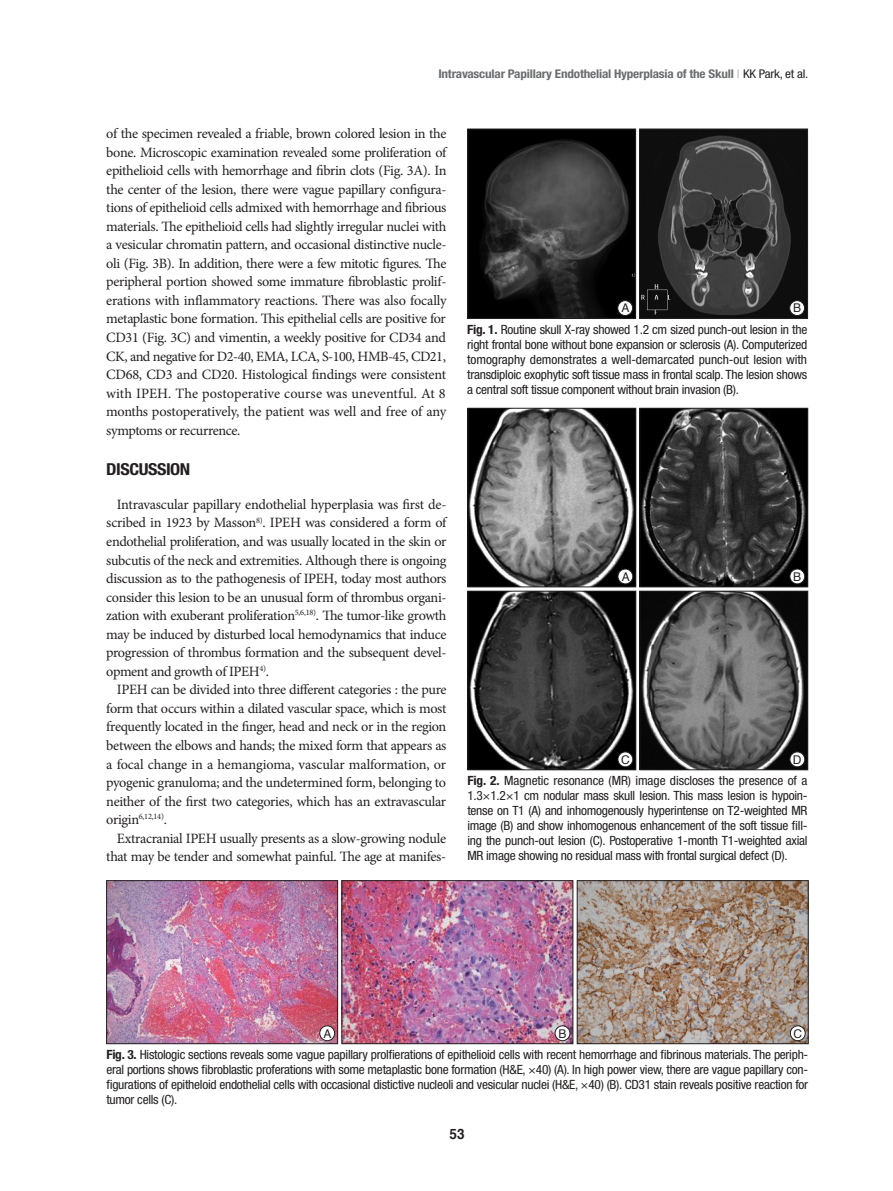
<style>
.page{position:relative;width:893px;height:1191px;background:#fff}
.page>*{position:absolute;margin:0;border:0;box-sizing:border-box;transform-origin:0 0}
.중제_JKNS{font:700 condensed 16.5px "Helvetica Neue LT Std";letter-spacing:-.025em;color:#231f20;scale:1.1 1}
.본문_JKNS{font:14.25px/18.6px "Minion Pro";letter-spacing:-.025em;color:#231f20;text-align:justify}
.t1{font:700 14.25px "Helvetica";color:#231f20;scale:.95 1}
.사진설명_JKNS{font:condensed 12.75px/15px "Helvetica Neue LT Std";letter-spacing:-.02em;color:#231f20;text-align:justify;scale:1.05 1}
.런닝_JKNS{font:700 condensed 12px "Helvetica Neue LT Std";letter-spacing:-.015em;color:#6c6d70;scale:1.1 1}
.t2{font:12px "Helvetica";color:#231f20}
.본문_JKNS-2{font:8.25px "Minion Pro";color:#231f20}
.s1{font-weight:500;color:#bcbdc0}
.s2{font-weight:400;color:#231f20}
.s3{font-size:14.25px}
.s4{font-weight:700}
</style>
<div class="page">
<img style="left:470px;top:593px;width:164px;height:175px">
<div style="left:468px;top:591px;width:168px;height:179px;border:1px solid #231f20"></div>
<img style="left:469px;top:131px;width:165px;height:186px">
<div style="left:467px;top:129px;width:169px;height:190px;border:1px solid #231f20"></div>
<img style="left:470px;top:410px;width:164px;height:175px">
<div style="left:468px;top:408px;width:168px;height:179px;border:1px solid #231f20"></div>
<img style="left:642px;top:593px;width:164px;height:175px">
<div style="left:640px;top:591px;width:168px;height:179px;border:1px solid #231f20"></div>
<img style="left:641px;top:131px;width:165px;height:186px">
<div style="left:639px;top:129px;width:169px;height:190px;border:1px solid #231f20"></div>
<img style="left:642px;top:410px;width:164px;height:175px">
<div style="left:640px;top:408px;width:168px;height:179px;border:1px solid #231f20"></div>
<div style="left:790px;top:752px;width:15px;height:15px;background:#fff;border-radius:50%"></div>
<div style="left:790px;top:751px;width:15px;height:16px;border:1px solid #231f20;border-radius:50%"></div>
<div style="left:790px;top:301px;width:14px;height:14px;background:#fff;border-radius:50%"></div>
<div style="left:789px;top:300px;width:16px;height:16px;border:1px solid #231f20;border-radius:50%"></div>
<div style="left:790px;top:569px;width:15px;height:15px;background:#fff;border-radius:50%"></div>
<div style="left:790px;top:569px;width:15px;height:15px;border:1px solid #231f20;border-radius:50%"></div>
<div style="left:618px;top:752px;width:15px;height:15px;background:#fff;border-radius:50%"></div>
<div style="left:618px;top:751px;width:15px;height:16px;border:1px solid #231f20;border-radius:50%"></div>
<div style="left:618px;top:301px;width:15px;height:14px;background:#fff;border-radius:50%"></div>
<div style="left:618px;top:300px;width:15px;height:16px;border:1px solid #231f20;border-radius:50%"></div>
<div style="left:618px;top:569px;width:15px;height:15px;background:#fff;border-radius:50%"></div>
<div style="left:618px;top:569px;width:15px;height:15px;border:1px solid #231f20;border-radius:50%"></div>
<img style="left:108px;top:882px;width:228px;height:160px">
<div style="left:106px;top:880px;width:232px;height:164px;border:1px solid #231f20"></div>
<img style="left:344px;top:882px;width:227px;height:160px">
<div style="left:342px;top:880px;width:231px;height:164px;border:1px solid #231f20"></div>
<img style="left:579px;top:882px;width:227px;height:160px">
<div style="left:577px;top:880px;width:231px;height:164px;border:1px solid #231f20"></div>
<div style="left:320px;top:1025px;width:15px;height:15px;background:#fff;border-radius:50%"></div>
<div style="left:320px;top:1025px;width:15px;height:16px;border:1px solid #231f20;border-radius:50%"></div>
<div style="left:555px;top:1025px;width:15px;height:15px;background:#fff;border-radius:50%"></div>
<div style="left:555px;top:1025px;width:15px;height:16px;border:1px solid #231f20;border-radius:50%"></div>
<div style="left:790px;top:1025px;width:15px;height:15px;background:#fff;border-radius:50%"></div>
<div style="left:790px;top:1025px;width:15px;height:16px;border:1px solid #231f20;border-radius:50%"></div>
<p class="런닝_JKNS" style="left:438px;top:66px;width:338px">Intravascular Papillary Endothelial Hyperplasia of the Skull <span class="s1">|</span> <span class="s2">KK Park, et al.</span></p>
<p class="본문_JKNS" style="left:106px;top:124px;width:342px">of the specimen revealed a friable, brown colored lesion in the bone. Microscopic examination revealed some proliferation of epithelioid cells with hemorrhage and fibrin clots (Fig. 3A). In the center of the lesion, there were vague papillary configura&shy;tions of epithelioid cells admixed with hemorrhage and fibrious materials. The epithelioid cells had slightly irregular nuclei with a vesicular chromatin pattern, and occasional distinctive nucle&shy;oli (Fig. 3B). In addition, there were a few mitotic figures. The peripheral portion showed some immature fibroblastic prolif&shy;erations with inflammatory reactions. There was also focally metaplastic bone formation. This epithelial cells are positive for CD31 (Fig. 3C) and vimentin, a weekly positive for CD34 and CK, and negative for D2-40, EMA, LCA, S-100, HMB-45, CD21, CD68, CD3 and CD20. Histological findings were consistent with IPEH. The postoperative course was uneventful. At 8 months postoperatively, the patient was well and free of any symptoms or recurrence.</p>
<p class="중제_JKNS" style="left:106px;top:459px;width:78px">DISCUSSION</p>
<p class="본문_JKNS" style="left:106px;top:495px;width:342px;text-indent:11px">Intravascular papillary endothelial hyperplasia was first de&shy;scribed in 1923 by Masson<sup>8)</sup>. IPEH was considered a form of endothelial proliferation, and was usually located in the skin or subcutis of the neck and extremities. Although there is ongoing discussion as to the pathogenesis of IPEH, today most authors consider this lesion to be an unusual form of thrombus organi&shy;zation with exuberant proliferation<sup>5,6,18)</sup>. The tumor-like growth may be induced by disturbed local hemodynamics that induce progression of thrombus formation and the subsequent devel&shy;opment and growth of IPEH<sup>4)</sup>.</p>
<p class="본문_JKNS" style="left:106px;top:680px;width:342px;text-indent:11px">IPEH can be divided into three different categories : the pure form that occurs within a dilated vascular space, which is most frequently located in the finger, head and neck or in the region between the elbows and hands; the mixed form that appears as a focal change in a hemangioma, vascular malformation, or pyogenic granuloma; and the undetermined form, belonging to neither of the first two categories, which has an extravascular</p>
<p class="본문_JKNS-2" style="left:106px;top:811px;width:62px"><span class="s3">origin</span>6,12,14)<span class="s3">.</span></p>
<p class="본문_JKNS" style="left:106px;top:829px;width:341px;text-align:right">Extracranial IPEH usually presents as a slow-growing nodule that may be tender and somewhat painful. The age at manifes-</p>
<p class="t2" style="left:621px;top:299px;width:10px">A</p>
<p class="t2" style="left:793px;top:299px;width:10px">B</p>
<p class="사진설명_JKNS" style="left:467px;top:321px;width:325px"><span class="s4">Fig. 1.</span> Routine skull X-ray showed 1.2 cm sized punch-out lesion in the right frontal bone without bone expansion or sclerosis (A). Computerized tomography demonstrates a well-demarcated punch-out lesion with transdiploic exophytic soft tissue mass in frontal scalp. The lesion shows a central soft tissue component without brain invasion (B).</p>
<p class="t2" style="left:622px;top:567px;width:10px">A</p>
<p class="t2" style="left:621px;top:750px;width:10px">C</p>
<p class="t2" style="left:793px;top:567px;width:10px">B</p>
<p class="t2" style="left:793px;top:750px;width:10px">D</p>
<p class="사진설명_JKNS" style="left:467px;top:772px;width:326px"><span class="s4">Fig. 2.</span> Magnetic resonance (MR) image discloses the presence of a 1.3×1.2×1 cm nodular mass skull lesion. This mass lesion is hypoin&shy;tense on T1 (A) and inhomogenously hyperintense on T2-weighted MR image (B) and show inhomogenous enhancement of the soft tissue fill&shy;ing the punch-out lesion (C). Postoperative 1-month T1-weighted axial MR image showing no residual mass with frontal surgical defect (D).</p>
<p class="t2" style="left:323px;top:1024px;width:10px">A</p>
<p class="t2" style="left:558px;top:1024px;width:10px">B</p>
<p class="t2" style="left:793px;top:1024px;width:10px">C</p>
<p class="사진설명_JKNS" style="left:106px;top:1046px;width:670px"><span class="s4">Fig. 3.</span> Histologic sections reveals some vague papillary prolfierations of epithelioid cells with recent hemorrhage and fibrinous materials. The periph&shy;eral portions shows fibroblastic proferations with some metaplastic bone formation (H&amp;E, ×40) (A). In high power view, there are vague papillary con&shy;figurations of epitheloid endothelial cells with occasional distictive nucleoli and vesicular nuclei (H&amp;E, ×40) (B). CD31 stain reveals positive reaction for tumor cells (C).</p>
<p class="t1" style="left:450px;top:1123px;width:17px">53</p>
</div>
